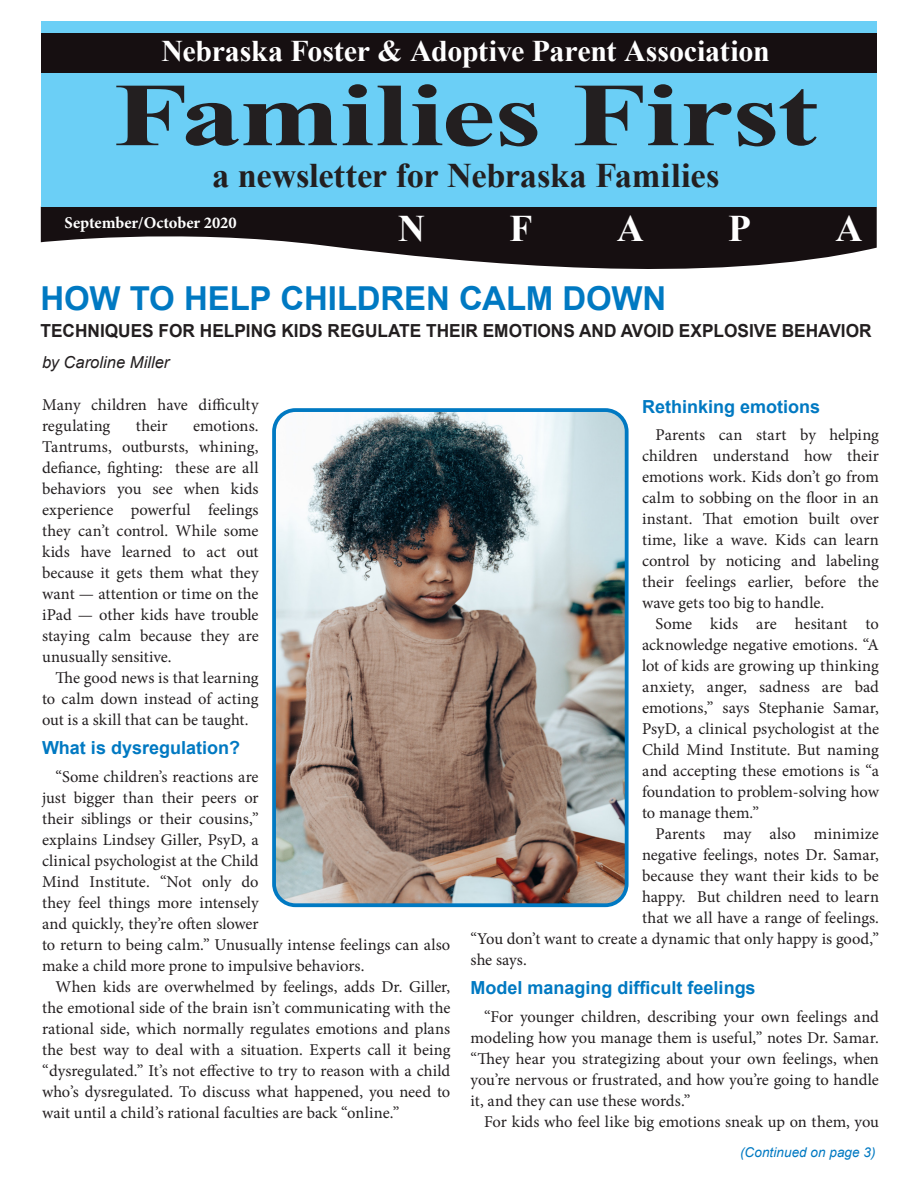
<style>
.page{position:relative;width:918px;height:1188px;background:#fff}
.page>*{position:absolute;margin:0;border:0;box-sizing:border-box;transform-origin:0 0}
.BODY{font:700 89.85px "Times New Roman";letter-spacing:-.005em;color:#231f20;scale:1.35 1}
.BODY-2{font:700 37.5px "Times New Roman";color:#fff}
.BODY-3{font:700 34.5px "Times New Roman";letter-spacing:-.01em;color:#231f20}
.t1{font:700 33px "Arial";letter-spacing:-.005em;color:#0079c2}
.BODY-4{font:700 30px "Times New Roman";letter-spacing:-.01em;color:#fff}
.SubTitle_2017{font:700 18px "Arial";color:#231f20;scale:.96 1}
.SubTitle_2017-2{font:700 18px "Arial";color:#0079c2}
.BODY-5{font:16.5px/21px "Minion Pro";color:#231f20;text-align:justify}
.t2{font:700 16.5px "Minion Pro";color:#fff}
.Author_of_Artical{font:italic 16.5px "Arial";color:#231f20}
.Author_of_Artical-2{font:italic 13.5px "Arial";letter-spacing:.005em;color:#0079c2}
</style>
<div class="page">
<svg style="left:41px;top:207px;width:836px;height:62px;fill:#160f11"></svg>
<div style="left:41px;top:21px;width:835px;height:186px;background:#6bcff6"></div>
<div style="left:41px;top:33px;width:835px;height:40px;background:#160f11"></div>
<img style="left:277px;top:413px;width:347px;height:489px">
<div style="left:272px;top:408px;width:357px;height:499px;border:4px solid #0079c2;border-radius:21px"></div>
<p class="BODY-4" style="left:162px;top:30px;width:610px">Nebraska Foster &amp; Adoptive Parent Association</p>
<p class="BODY" style="left:114px;top:53px;width:523px">Families First</p>
<p class="BODY-3" style="left:212px;top:151px;width:509px">a newsletter for Nebraska Families</p>
<p class="BODY-2" style="left:398px;top:203px;width:29px">N</p>
<p class="BODY-2" style="left:510px;top:203px;width:24px">F</p>
<p class="BODY-2" style="left:617px;top:203px;width:29px">A</p>
<p class="BODY-2" style="left:728px;top:203px;width:24px">P</p>
<p class="BODY-2" style="left:836px;top:203px;width:29px">A</p>
<p class="t2" style="left:64px;top:211px;width:174px">September/October 2020</p>
<p class="t1" style="left:40px;top:277px;width:627px">HOW TO HELP CHILDREN CALM DOWN</p>
<p class="SubTitle_2017" style="left:40px;top:319px;width:867px">TECHNIQUES FOR HELPING KIDS REGULATE THEIR EMOTIONS AND AVOID EXPLOSIVE BEHAVIOR</p>
<p class="Author_of_Artical" style="left:42px;top:352px;width:129px">by Caroline Miller</p>
<p class="BODY-5" style="left:42px;top:395px;width:218px">Many children have difficulty regulating</p>
<p class="BODY-5" style="left:136px;top:416px;width:33px">their</p>
<p class="BODY-5" style="left:42px;top:416px;width:218px;text-indent:151px">emotions.<br>Tantrums, outbursts, whining, defiance, fighting: these are all behaviors you see when kids experience powerful feelings they can’t control. While some kids have learned to act out because it gets them what they want — attention or time on the iPad — other kids have trouble staying calm because they are unusually sensitive.</p>
<p class="BODY-5" style="left:42px;top:668px;width:218px;text-indent:14px">The good news is that learning to calm down instead of acting out is a skill that can be taught.</p>
<p class="SubTitle_2017-2" style="left:42px;top:736px;width:200px">What is dysregulation?</p>
<p class="BODY-5" style="left:42px;top:766px;width:410px;text-align:left;text-indent:14px">“Some children’s reactions are<br>just bigger than their peers or<br>their siblings or their cousins,”<br>explains Lindsey Giller, PsyD, a<br>clinical psychologist at the Child<br>Mind Institute. “Not only do<br>they feel things more intensely<br>and quickly, they’re often slower<br>to return to being calm.” Unusually intense feelings can also make a child more prone to impulsive behaviors.</p>
<p class="BODY-5" style="left:42px;top:976px;width:410px;text-indent:14px">When kids are overwhelmed by feelings, adds Dr. Giller, the emotional side of the brain isn’t communicating with the rational side, which normally regulates emotions and plans the best way to deal with a situation. Experts call it being “dysregulated.” It’s not effective to try to reason with a child who’s dysregulated. To discuss what happened, you need to wait until a child’s rational faculties are back “online.”</p>
<p class="SubTitle_2017-2" style="left:642px;top:395px;width:180px">Rethinking emotions</p>
<p class="BODY-5" style="left:642px;top:425px;width:238px;text-indent:14px">Parents can start by helping children understand how their emotions work. Kids don’t go from calm to sobbing on the floor in an instant. That emotion built over time, like a wave. Kids can learn control by noticing and labeling their feelings earlier, before the wave gets too big to handle.</p>
<p class="BODY-5" style="left:642px;top:614px;width:238px;text-indent:14px">Some kids are hesitant to acknowledge negative emotions. “A lot of kids are growing up thinking anxiety, anger, sadness are bad emotions,” says Stephanie Samar, PsyD, a clinical psychologist at the Child Mind Institute. But naming and accepting these emotions is “a foundation to problem-solving how to manage them.”</p>
<p class="BODY-5" style="left:656px;top:824px;width:225px">Parents may also minimize</p>
<p class="BODY-5" style="left:642px;top:845px;width:238px">negative feelings, notes Dr. Samar,</p>
<p class="BODY-5" style="left:642px;top:866px;width:238px">because they want their kids to be</p>
<p class="BODY-5" style="left:642px;top:887px;width:238px">happy. But children need to learn</p>
<p class="BODY-5" style="left:642px;top:908px;width:238px">that we all have a range of feelings.</p>
<p class="BODY-5" style="left:471px;top:929px;width:410px">“You don’t want to create a dynamic that only happy is good,”</p>
<p class="BODY-5" style="left:471px;top:950px;width:58px">she says.</p>
<p class="SubTitle_2017-2" style="left:471px;top:976px;width:287px">Model managing difficult feelings</p>
<p class="BODY-5" style="left:471px;top:1006px;width:410px;text-indent:14px">“For younger children, describing your own feelings and modeling how you manage them is useful,” notes Dr. Samar. “They hear you strategizing about your own feelings, when you’re nervous or frustrated, and how you’re going to handle it, and they can use these words.”</p>
<p class="BODY-5" style="left:484px;top:1111px;width:396px">For kids who feel like big emotions sneak up on them, you</p>
<p class="Author_of_Artical-2" style="left:740px;top:1143px;width:137px">(Continued on page 3)</p>
</div>
